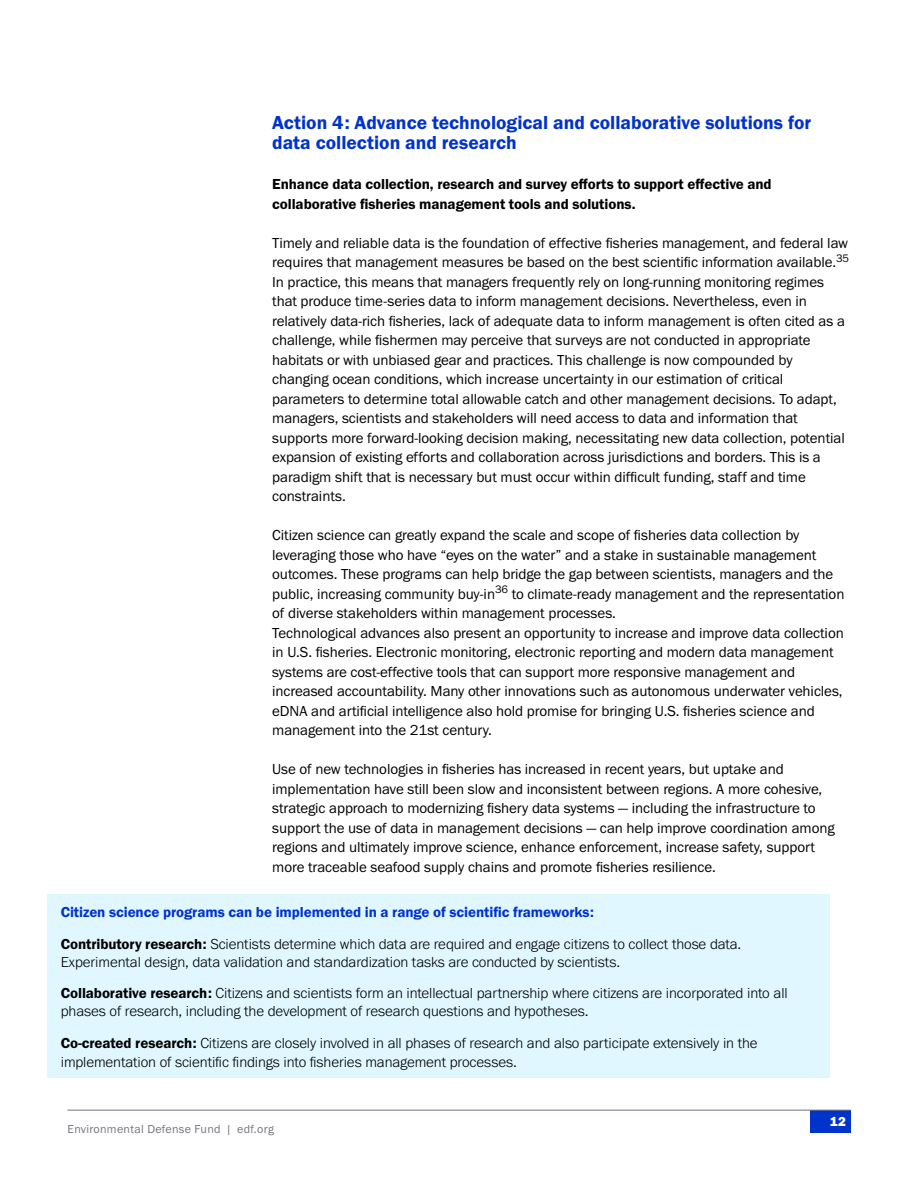
<style>
.page{position:relative;width:918px;height:1188px;background:#fff}
.page>*{position:absolute;margin:0;border:0;box-sizing:border-box;transform-origin:0 0}
.t1{font:19.5px/19.5px "Franklin Gothic URW Dem";color:#03c}
.t2{font:15px/19.5px "Franklin Gothic URW Boo";letter-spacing:-.005em;color:#000}
.t3{font:300 15px/18px "Franklin Gothic URW";letter-spacing:-.005em;color:#000}
.t4{font:15px/19.5px "Franklin Gothic URW Dem";letter-spacing:-.005em;color:#000}
.t5{font:15px "Franklin Gothic URW Dem";letter-spacing:-.005em;color:#03c}
.t6{font:13.5px "Franklin Gothic URW Hea";color:#fff}
.t7{font:12px "Franklin Gothic URW Boo";letter-spacing:.025em;color:#72757f}
.s1{font-family:"Franklin Gothic URW Dem";font-weight:400}
</style>
<div class="page">
<div style="left:810px;top:1110px;width:40px;height:23px;background:#03c"></div>
<hr style="left:68px;top:1110px;width:782px;height:1px;background:#72757f">
<div style="left:47px;top:894px;width:783px;height:184px;background:#e0f7ff"></div>
<h1 class="t1" style="left:272px;top:112px;width:541px">Action 4: Advance technological and collaborative solutions for data collection and research</h1>
<p class="t4" style="left:272px;top:174px;width:501px">Enhance data collection, research and survey efforts to support effective and collaborative fisheries management tools and solutions.</p>
<p class="t2" style="left:272px;top:232px;width:578px">Timely and reliable data is the foundation of effective fisheries management, and federal law requires that management measures be based on the best scientific information available.<sup>35<br></sup>In practice, this means that managers frequently rely on long-running monitoring regimes that produce time-series data to inform management decisions. Nevertheless, even in relatively data-rich fisheries, lack of adequate data to inform management is often cited as a challenge, while fishermen may perceive that surveys are not conducted in appropriate habitats or with unbiased gear and practices. This challenge is now compounded by changing ocean conditions, which increase uncertainty in our estimation of critical parameters to determine total allowable catch and other management decisions. To adapt, managers, scientists and stakeholders will need access to data and information that supports more forward-looking decision making, necessitating new data collection, potential expansion of existing efforts and collaboration across jurisdictions and borders. This is a paradigm shift that is necessary but must occur within difficult funding, staff and time constraints.</p>
<p class="t2" style="left:272px;top:525px;width:574px">Citizen science can greatly expand the scale and scope of fisheries data collection by leveraging those who have “eyes on the water” and a stake in sustainable management outcomes. These programs can help bridge the gap between scientists, managers and the public, increasing community buy-in<sup>36</sup> to climate-ready management and the representation of diverse stakeholders within management processes.<br>Technological advances also present an opportunity to increase and improve data collection in U.S. fisheries. Electronic monitoring, electronic reporting and modern data management systems are cost-effective tools that can support more responsive management and increased accountability. Many other innovations such as autonomous underwater vehicles, eDNA and artificial intelligence also hold promise for bringing U.S. fisheries science and management into the 21st century.</p>
<p class="t2" style="left:272px;top:759px;width:564px">Use of new technologies in fisheries has increased in recent years, but uptake and implementation have still been slow and inconsistent between regions. A more cohesive, strategic approach to modernizing fishery data systems — including the infrastructure to support the use of data in management decisions — can help improve coordination among regions and ultimately improve science, enhance enforcement, increase safety, support more traceable seafood supply chains and promote fisheries resilience.</p>
<p class="t5" style="left:61px;top:903px;width:535px">Citizen science programs can be implemented in a range of scientific frameworks:</p>
<p class="t3" style="left:61px;top:934px;width:682px"><span class="s1">Contributory research:</span> Scientists determine which data are required and engage citizens to collect those data.<br>Experimental design, data validation and standardization tasks are conducted by scientists.</p>
<p class="t3" style="left:61px;top:984px;width:728px"><span class="s1">Collaborative research:</span> Citizens and scientists form an intellectual partnership where citizens are incorporated into all phases of research, including the development of research questions and hypotheses.</p>
<p class="t3" style="left:61px;top:1033px;width:698px;line-height:19.5px"><span class="s1">Co-created research:</span> Citizens are closely involved in all phases of research and also participate extensively in the implementation of scientific findings into fisheries management processes.</p>
<p class="t7" style="left:68px;top:1121px;width:208px">Environmental Defense Fund | edf.org</p>
<p class="t6" style="left:830px;top:1113px;width:18px">12</p>
</div>
